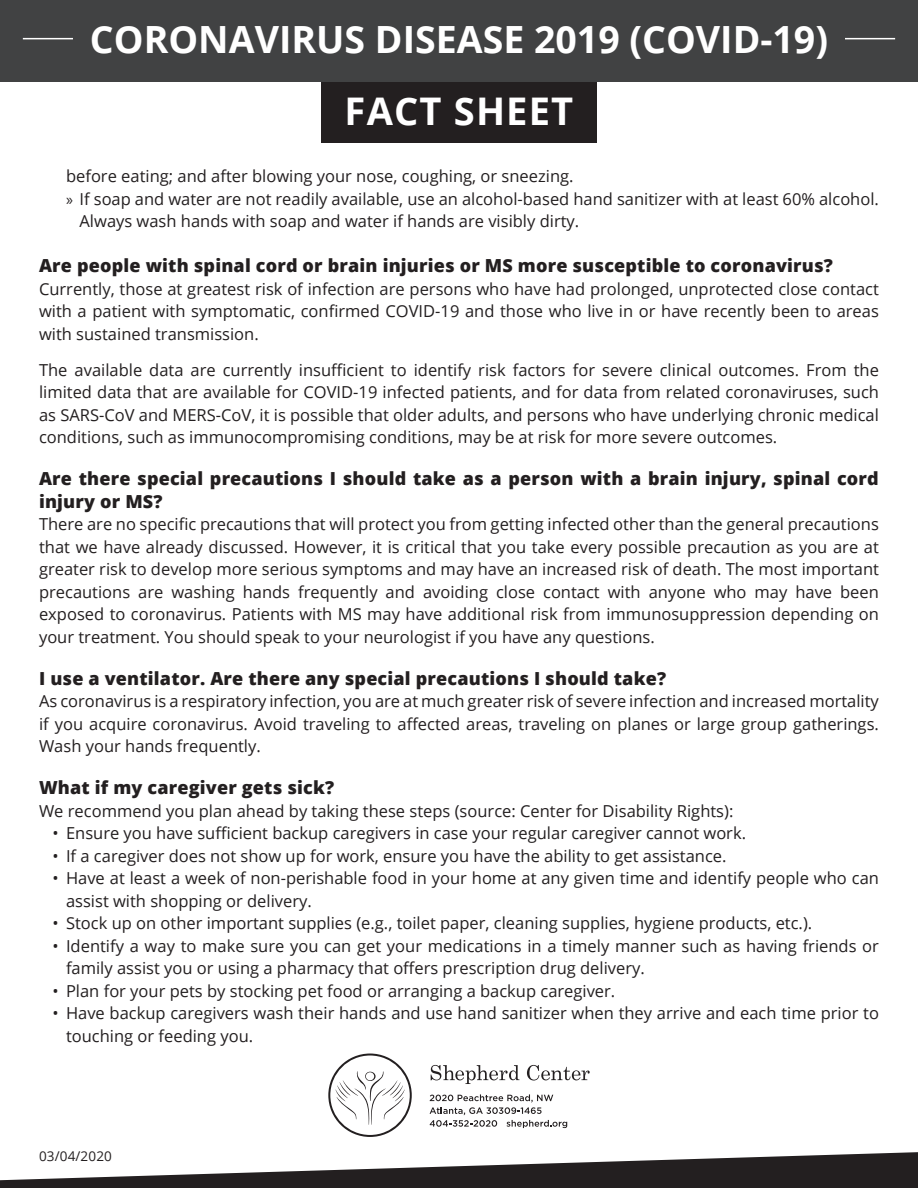
<style>
.page{position:relative;width:918px;height:1188px;background:#fff}
.page>*{position:absolute;margin:0;border:0;box-sizing:border-box;transform-origin:0 0}
.t1{font:700 38.1px "Open Sans";letter-spacing:.03em;color:#fff}
.t2{font:700 37.5px "Open Sans";color:#fff}
.t3{font:800 18px/22.5px "Open Sans";letter-spacing:.01em;color:#231f20}
.t4{font:16.5px/22.5px "Open Sans";color:#231f20}
.t5{font:13.5px "Open Sans";letter-spacing:.01em;color:#231f20}
.s1{font-family:"Myriad Pro"}
</style>
<div class="page">
<svg style="left:0;top:1152px;width:918px;height:36px"></svg>
<div style="left:321px;top:0;width:276px;height:143px;background:#231f20"></div>
<div style="left:0;top:0;width:918px;height:82px;background:#414243"></div>
<svg style="left:328px;top:1054px;width:84px;height:83px"></svg>
<svg style="left:431px;top:1065px;width:88px;height:19px"></svg>
<svg style="left:527px;top:1065px;width:63px;height:16px"></svg>
<svg style="left:430px;top:1094px;width:137px;height:34px"></svg>
<hr style="left:845px;top:38px;width:50px;height:1px;background:#fff">
<hr style="left:23px;top:38px;width:50px;height:1px;background:#fff">
<p class="t2" style="left:90px;top:13px;width:740px">CORONAVIRUS DISEASE 2019 (COVID-19)</p>
<p class="t1" style="left:345px;top:85px;width:230px">FACT SHEET</p>
<p class="t4" style="left:66px;top:165px;width:509px">before eating; and after blowing your nose, coughing, or sneezing.</p>
<p class="t4" style="left:80px;top:187px;width:801px;text-indent:-14px"><span class="s1">»</span> If soap and water are not readily available, use an alcohol-based hand sanitizer with at least 60% alcohol.<br>Always wash hands with soap and water if hands are visibly dirty.</p>
<p class="t3" style="left:39px;top:254px;width:795px">Are people with spinal cord or brain injuries or MS more susceptible to coronavirus?</p>
<p class="t4" style="left:39px;top:277px;width:841px;text-align:justify">Currently, those at greatest risk of infection are persons who have had prolonged, unprotected close contact with a patient with symptomatic, confirmed COVID-19 and those who live in or have recently been to areas with sustained transmission.</p>
<p class="t4" style="left:39px;top:358px;width:841px;text-align:justify">The available data are currently insufficient to identify risk factors for severe clinical outcomes. From the limited data that are available for COVID-19 infected patients, and for data from related coronaviruses, such as SARS-CoV and MERS-CoV, it is possible that older adults, and persons who have underlying chronic medical conditions, such as immunocompromising conditions, may be at risk for more severe outcomes.</p>
<p class="t3" style="left:39px;top:467px;width:841px">Are there special precautions I should take as a person with a brain injury, spinal cord injury or MS?</p>
<p class="t4" style="left:39px;top:513px;width:841px;text-align:justify">There are no specific precautions that will protect you from getting infected other than the general precautions that we have already discussed. However, it is critical that you take every possible precaution as you are at greater risk to develop more serious symptoms and may have an increased risk of death. The most important precautions are washing hands frequently and avoiding close contact with anyone who may have been exposed to coronavirus. Patients with MS may have additional risk from immunosuppression depending on your treatment. You should speak to your neurologist if you have any questions.</p>
<p class="t3" style="left:39px;top:666px;width:629px">I use a ventilator. Are there any special precautions I should take?</p>
<p class="t4" style="left:39px;top:690px;width:841px;text-align:justify">As coronavirus is a respiratory infection, you are at much greater risk of severe infection and increased mortality if you acquire coronavirus. Avoid traveling to affected areas, traveling on planes or large group gatherings.<br>Wash your hands frequently.</p>
<p class="t3" style="left:39px;top:776px;width:297px">What if my caregiver gets sick?</p>
<p class="t4" style="left:39px;top:799px;width:696px">We recommend you plan ahead by taking these steps (source: Center for Disability Rights):</p>
<p class="t4" style="left:53px;top:822px;width:695px">• Ensure you have sufficient backup caregivers in case your regular caregiver cannot work.</p>
<p class="t4" style="left:53px;top:844px;width:675px">• If a caregiver does not show up for work, ensure you have the ability to get assistance.</p>
<p class="t4" style="left:66px;top:867px;width:814px;text-indent:-14px">• Have at least a week of non-perishable food in your home at any given time and identify people who can assist with shopping or delivery.</p>
<p class="t4" style="left:53px;top:912px;width:761px">• Stock up on other important supplies (e.g., toilet paper, cleaning supplies, hygiene products, etc.).</p>
<p class="t4" style="left:66px;top:934px;width:814px;text-indent:-14px">• Identify a way to make sure you can get your medications in a timely manner such as having friends or family assist you or using a pharmacy that offers prescription drug delivery.</p>
<p class="t4" style="left:53px;top:979px;width:564px">• Plan for your pets by stocking pet food or arranging a backup caregiver.</p>
<p class="t4" style="left:66px;top:1002px;width:814px;text-indent:-14px">• Have backup caregivers wash their hands and use hand sanitizer when they arrive and each time prior to touching or feeding you.</p>
<p class="t5" style="left:39px;top:1147px;width:74px">03/04/2020</p>
</div>
